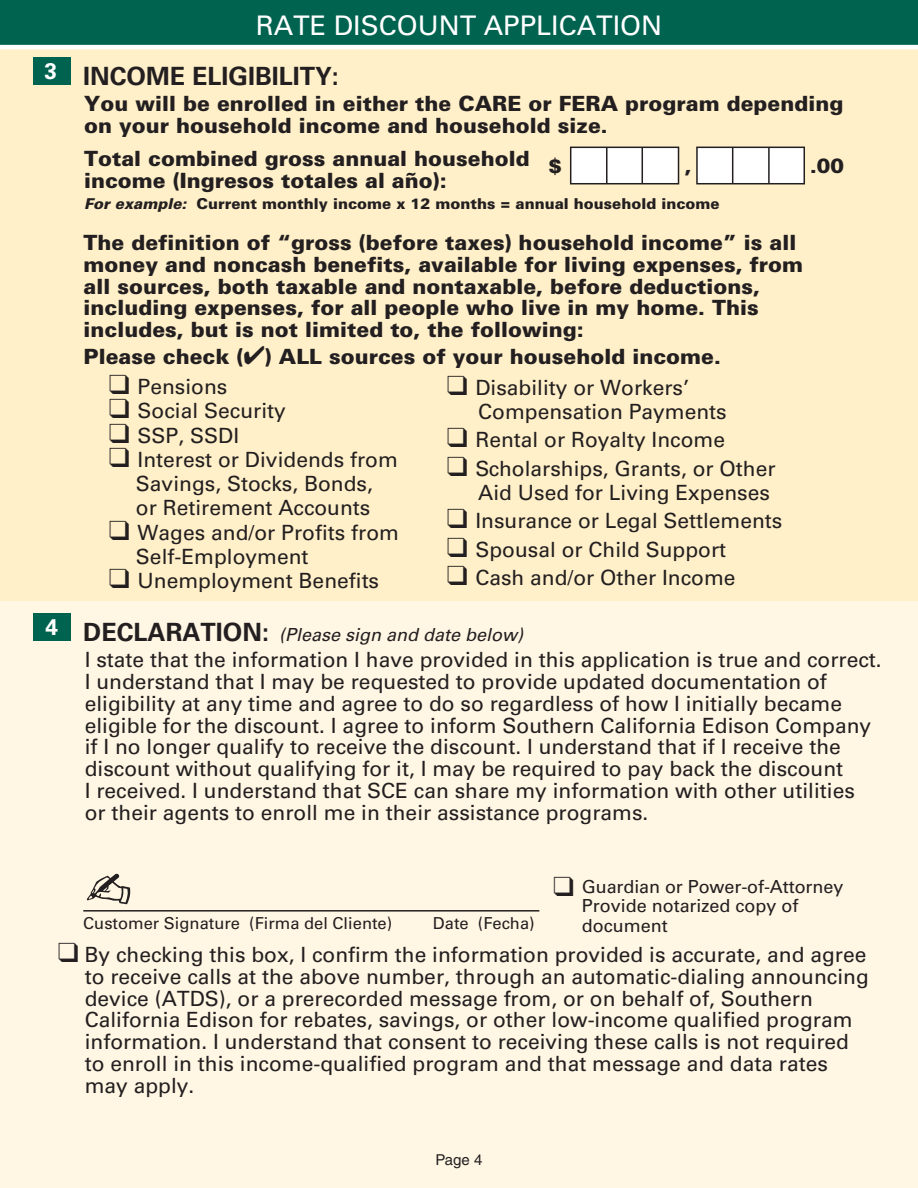
<style>
.page{position:relative;width:918px;height:1188px;background:#fff}
.page>*{position:absolute;margin:0;border:0;box-sizing:border-box;transform-origin:0 0}
.t1{font:27px "Univers";color:#fff}
.t2{font:700 25.2px "Univers";color:#231f20}
.t3{font:700 22.65px "Univers";color:#fff}
.t4{font:21px/21.8px "Univers";color:#231f20}
.t5{font:900 21px/21.8px "Univers";color:#231f20}
.t6{font:900 20.55px "Univers";color:#231f20}
.t7{font:18px/19.5px "Univers";color:#231f20}
.t8{font:italic 18px "Univers";color:#231f20}
.t9{font:16.5px "Univers";color:#231f20}
.t10{font:900 15px "Univers";color:#231f20}
.t11{font:15px "Helvetica LT Pro";color:#231f20}
.s1{font-style:italic}
.s2{font-weight:700;font-style:normal;font-size:25.2px}
</style>
<div class="page">
<div style="left:0;top:46px;width:918px;height:1142px;background:#fff7e4"></div>
<div style="left:0;top:0;width:918px;height:600px;background:#fff0c9"></div>
<div style="left:0;top:0;width:918px;height:47px;background:#006350"></div>
<hr style="left:83px;top:910px;width:456px;height:2px;background:#231f20">
<div style="left:33px;top:613px;width:38px;height:28px;background:#006350"></div>
<div style="left:33px;top:58px;width:38px;height:27px;background:#006350"></div>
<hr style="left:0;top:45px;width:918px;height:4px;background:#fff">
<div style="left:571px;top:147px;width:108px;height:37px;background:#fff"></div>
<div style="left:570px;top:147px;width:109px;height:37px;border:2px solid #231f20"></div>
<hr style="left:606px;top:147px;width:2px;height:37px;background:#231f20">
<hr style="left:642px;top:147px;width:1px;height:37px;background:#231f20">
<div style="left:697px;top:147px;width:107px;height:37px;background:#fff"></div>
<div style="left:696px;top:147px;width:109px;height:37px;border:2px solid #231f20"></div>
<hr style="left:732px;top:147px;width:1px;height:37px;background:#231f20">
<hr style="left:768px;top:147px;width:2px;height:37px;background:#231f20">
<svg style="left:86px;top:873px;width:45px;height:31px"></svg>
<p class="t3" style="left:45px;top:58px;width:14px">3</p>
<p class="t3" style="left:46px;top:614px;width:14px">4</p>
<p class="t1" style="left:256px;top:10px;width:408px">RATE DISCOUNT APPLICATION</p>
<p class="t2" style="left:83px;top:62px;width:257px">INCOME ELIGIBILITY:</p>
<p class="t5" style="left:84px;top:92px;width:761px">You will be enrolled in either the CARE or FERA program depending on your household income and household size.</p>
<p class="t5" style="left:84px;top:147px;width:447px;line-height:22.5px">Total combined gross annual household income (Ingresos totales al año):</p>
<p class="t10" style="left:84px;top:194px;width:637px"><span class="s1">For example:</span> Current monthly income x 12 months = annual household income</p>
<p class="t6" style="left:548px;top:153px;width:15px">$</p>
<p class="t6" style="left:685px;top:153px;width:8px">,</p>
<p class="t6" style="left:810px;top:153px;width:36px">.00</p>
<p class="t5" style="left:84px;top:232px;width:721px">The definition of “gross (before taxes) household income” is all money and noncash benefits, available for living expenses, from all sources, both taxable and nontaxable, before deductions, including expenses, for all people who live in my home. This includes, but is not limited to, the following:</p>
<p class="t5" style="left:84px;top:345px;width:639px">Please check (✔) ALL sources of your household income.</p>
<p class="t4" style="left:109px;top:376px;width:120px">❑ Pensions</p>
<p class="t4" style="left:109px;top:400px;width:178px">❑ Social Security</p>
<p class="t4" style="left:109px;top:425px;width:132px">❑ SSP, SSDI</p>
<p class="t4" style="left:109px;top:448px;width:290px;line-height:24px;text-align:center">❑ Interest or Dividends from<br>Savings, Stocks, Bonds,<br>or Retirement Accounts</p>
<p class="t4" style="left:136px;top:520px;width:265px;line-height:24px;text-indent:-27px">❑ Wages and/or Profits from<br>Self-Employment</p>
<p class="t4" style="left:109px;top:570px;width:272px">❑ Unemployment Benefits</p>
<p class="t4" style="left:478px;top:375px;width:250px;line-height:24px;text-indent:-32px">❑ Disability or Workers’<br>Compensation Payments</p>
<p class="t4" style="left:447px;top:429px;width:280px">❑ Rental or Royalty Income</p>
<p class="t4" style="left:447px;top:456px;width:330px;line-height:24px;text-align:right">❑ Scholarships, Grants, or Other<br>Aid Used for Living Expenses</p>
<p class="t4" style="left:447px;top:510px;width:337px">❑ Insurance or Legal Settlements</p>
<p class="t4" style="left:447px;top:539px;width:281px">❑ Spousal or Child Support</p>
<p class="t4" style="left:447px;top:567px;width:290px">❑ Cash and/or Other Income</p>
<p class="t8" style="left:83px;top:624px;width:441px"><span class="s2">DECLARATION:</span> (Please sign and date below)</p>
<p class="t4" style="left:85px;top:649px;width:798px">I state that the information I have provided in this application is true and correct.<br>I understand that I may be requested to provide updated documentation of eligibility at any time and agree to do so regardless of how I initially became eligible for the discount. I agree to inform Southern California Edison Company if I no longer qualify to receive the discount. I understand that if I receive the discount without qualifying for it, I may be required to pay back the discount<br>I received. I understand that SCE can share my information with other utilities<br>or their agents to enroll me in their assistance programs.</p>
<p class="t7" style="left:582px;top:877px;width:263px">Guardian or Power-of-Attorney<br>Provide notarized copy of document</p>
<p class="t9" style="left:83px;top:913px;width:310px">Customer Signature (Firma del Cliente)</p>
<p class="t9" style="left:433px;top:913px;width:103px">Date (Fecha)</p>
<p class="t4" style="left:85px;top:944px;width:786px;text-indent:-27px">❑ By checking this box, I confirm the information provided is accurate, and agree to receive calls at the above number, through an automatic-dialing announcing device (ATDS), or a prerecorded message from, or on behalf of, Southern California Edison for rebates, savings, or other low-income qualified program information. I understand that consent to receiving these calls is not required to enroll in this income-qualified program and that message and data rates may apply.</p>
<p class="t11" style="left:436px;top:1151px;width:48px">Page 4</p>
</div>
